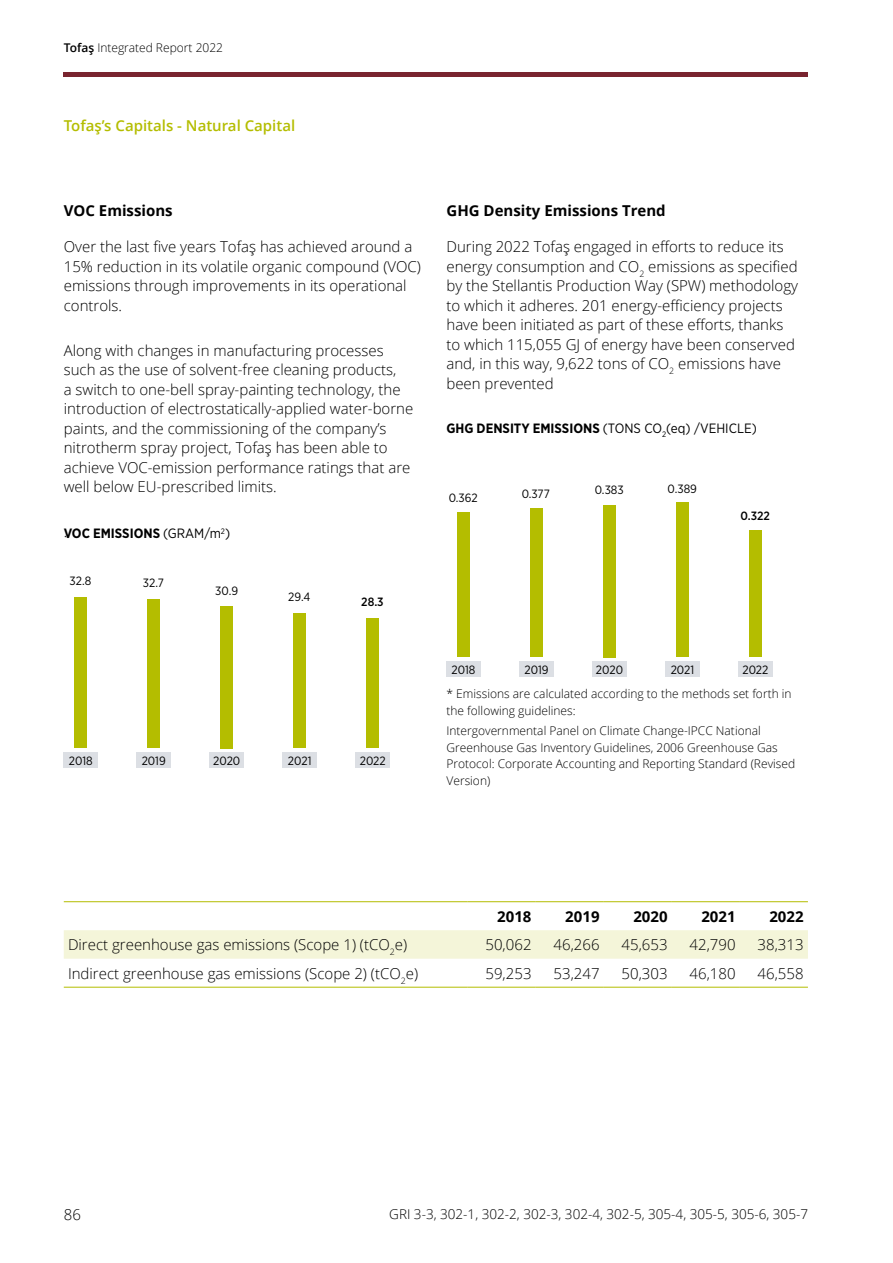
<style>
.page{position:relative;width:893px;height:1263px;background:#fff}
.page>*{position:absolute;margin:0;border:0;box-sizing:border-box;transform-origin:0 0}
.t1{font:300 15px/19.5px "Open Sans";color:#000}
.t2{font:700 15px "Open Sans";color:#000}
.t3{font:600 15px "Open Sans";color:#b4bd00}
.t4{font:300 13.5px "Open Sans";color:#000}
.t5{font:13.5px "Gotham Narrow";color:#000}
.t6{font:700 13.5px "Gotham Narrow";color:#000}
.t7{font:300 12px/16.5px "Open Sans";color:#000}
.t8{font:12px "Gotham Narrow";color:#000}
.t9{font:500 12px "Gotham Narrow";color:#000}
.s1{font-weight:600}
.s2{font-family:"Open Sans";font-weight:300;font-size:15px}
.s3{font-weight:400}
.s4{font-weight:700}
</style>
<div class="page">
<div style="left:64px;top:752px;width:34px;height:16px;background:#dcdfe4"></div>
<div style="left:356px;top:752px;width:34px;height:16px;background:#dcdfe4"></div>
<div style="left:366px;top:618px;width:13px;height:130px;background:#b4bd00"></div>
<div style="left:283px;top:752px;width:34px;height:16px;background:#dcdfe4"></div>
<div style="left:293px;top:613px;width:13px;height:135px;background:#b4bd00"></div>
<div style="left:74px;top:597px;width:13px;height:151px;background:#b4bd00"></div>
<div style="left:137px;top:752px;width:34px;height:16px;background:#dcdfe4"></div>
<div style="left:147px;top:599px;width:13px;height:149px;background:#b4bd00"></div>
<div style="left:210px;top:752px;width:34px;height:16px;background:#dcdfe4"></div>
<div style="left:220px;top:606px;width:13px;height:142px;background:#b4bd00"></div>
<div style="left:446px;top:661px;width:34px;height:16px;background:#dcdfe4"></div>
<div style="left:519px;top:661px;width:34px;height:16px;background:#dcdfe4"></div>
<div style="left:592px;top:661px;width:34px;height:16px;background:#dcdfe4"></div>
<div style="left:738px;top:661px;width:34px;height:16px;background:#dcdfe4"></div>
<div style="left:665px;top:661px;width:34px;height:16px;background:#dcdfe4"></div>
<div style="left:749px;top:530px;width:13px;height:127px;background:#b4bd00"></div>
<div style="left:676px;top:503px;width:13px;height:154px;background:#b4bd00"></div>
<div style="left:457px;top:513px;width:13px;height:144px;background:#b4bd00"></div>
<div style="left:530px;top:508px;width:13px;height:149px;background:#b4bd00"></div>
<div style="left:603px;top:506px;width:13px;height:152px;background:#b4bd00"></div>
<svg style="left:64px;top:902px;width:744px;height:57px"></svg>
<hr style="left:64px;top:901px;width:404px;height:1px;background:#b4bd00">
<hr style="left:468px;top:901px;width:68px;height:1px;background:#b4bd00">
<hr style="left:536px;top:901px;width:68px;height:1px;background:#b4bd00">
<hr style="left:604px;top:901px;width:68px;height:1px;background:#b4bd00">
<hr style="left:672px;top:901px;width:68px;height:1px;background:#b4bd00">
<hr style="left:740px;top:901px;width:68px;height:1px;background:#b4bd00">
<hr style="left:64px;top:987px;width:404px;height:1px;background:#b4bd00">
<hr style="left:468px;top:987px;width:68px;height:1px;background:#b4bd00">
<hr style="left:536px;top:987px;width:68px;height:1px;background:#b4bd00">
<hr style="left:604px;top:987px;width:68px;height:1px;background:#b4bd00">
<hr style="left:672px;top:987px;width:68px;height:1px;background:#b4bd00">
<hr style="left:740px;top:987px;width:68px;height:1px;background:#b4bd00">
<div style="left:64px;top:72px;width:744px;height:5px;background:#79242f"></div>
<p class="t7" style="left:64px;top:39px;width:161px"><span class="s1">Tofaş</span> Integrated Report 2022</p>
<p class="t3" style="left:64px;top:115px;width:233px">Tofaş’s Capitals - Natural Capital</p>
<p class="t2" style="left:64px;top:200px;width:110px">VOC Emissions</p>
<p class="t1" style="left:64px;top:236px;width:359px">Over the last five years Tofaş has achieved around a 15% reduction in its volatile organic compound (VOC) emissions through improvements in its operational controls.</p>
<p class="t1" style="left:64px;top:340px;width:351px">Along with changes in manufacturing processes such as the use of solvent-free cleaning products,<br>a switch to one-bell spray-painting technology, the introduction of electrostatically-applied water-borne paints, and the commissioning of the company’s nitrotherm spray project, Tofaş has been able to achieve VOC-emission performance ratings that are well below EU-prescribed limits.</p>
<p class="t6" style="left:64px;top:525px;width:168px"><span class="s2">.</span>VOC EMISSIONS <span class="s3">(GRAM/m</span><sup>2</sup><span class="s3">)</span></p>
<p class="t8" style="left:70px;top:573px;width:23px">32.8</p>
<p class="t8" style="left:143px;top:575px;width:23px">32.7</p>
<p class="t8" style="left:215px;top:583px;width:24px">30.9</p>
<p class="t8" style="left:288px;top:589px;width:24px">29.4</p>
<p class="t9" style="left:361px;top:594px;width:24px">28.3</p>
<p class="t8" style="left:69px;top:753px;width:25px">2018</p>
<p class="t8" style="left:360px;top:753px;width:27px">2022</p>
<p class="t8" style="left:142px;top:753px;width:26px">2019</p>
<p class="t8" style="left:213px;top:753px;width:29px">2020</p>
<p class="t8" style="left:288px;top:753px;width:25px">2021</p>
<p class="t2" style="left:446px;top:200px;width:221px">GHG Density Emissions Trend</p>
<p class="t1" style="left:446px;top:236px;width:353px">During 2022 Tofaş engaged in efforts to reduce its energy consumption and CO<sub>2</sub> emissions as specified by the Stellantis Production Way (SPW) methodology to which it adheres. 201 energy-efficiency projects have been initiated as part of these efforts, thanks to which 115,055 GJ of energy have been conserved and, in this way, 9,622 tons of CO<sub>2</sub> emissions have been prevented</p>
<p class="t5" style="left:446px;top:420px;width:312px"><span class="s4">GHG DENSITY EMISSIONS</span> (TONS CO<sub>2</sub>(eq) /VEHICLE)</p>
<p class="t8" style="left:449px;top:490px;width:31px">0.362</p>
<p class="t8" style="left:522px;top:486px;width:30px">0.377</p>
<p class="t8" style="left:595px;top:483px;width:30px">0.383</p>
<p class="t8" style="left:668px;top:481px;width:31px">0.389</p>
<p class="t9" style="left:740px;top:508px;width:31px">0.322</p>
<p class="t8" style="left:452px;top:662px;width:25px">2018</p>
<p class="t8" style="left:524px;top:662px;width:26px">2019</p>
<p class="t8" style="left:596px;top:662px;width:29px">2020</p>
<p class="t8" style="left:671px;top:662px;width:25px">2021</p>
<p class="t8" style="left:742px;top:662px;width:27px">2022</p>
<p class="t7" style="left:446px;top:685px;width:347px">* Emissions are calculated according to the methods set forth in the following guidelines:</p>
<p class="t7" style="left:446px;top:722px;width:350px">Intergovernmental Panel on Climate Change-IPCC National Greenhouse Gas Inventory Guidelines, 2006 Greenhouse Gas Protocol: Corporate Accounting and Reporting Standard (Revised Version)</p>
<p class="t2" style="left:497px;top:906px;width:36px">2018</p>
<p class="t2" style="left:565px;top:906px;width:36px">2019</p>
<p class="t2" style="left:633px;top:906px;width:36px">2020</p>
<p class="t2" style="left:701px;top:906px;width:36px">2021</p>
<p class="t2" style="left:769px;top:906px;width:36px">2022</p>
<p class="t1" style="left:68px;top:934px;width:341px">Direct greenhouse gas emissions (Scope 1) (tCO<sub>2</sub>e)</p>
<p class="t1" style="left:485px;top:934px;width:48px">50,062</p>
<p class="t1" style="left:553px;top:934px;width:48px">46,266</p>
<p class="t1" style="left:622px;top:934px;width:48px">45,653</p>
<p class="t1" style="left:690px;top:934px;width:48px">42,790</p>
<p class="t1" style="left:758px;top:934px;width:48px">38,313</p>
<p class="t1" style="left:68px;top:963px;width:352px">Indirect greenhouse gas emissions (Scope 2) (tCO<sub>2</sub>e)</p>
<p class="t1" style="left:485px;top:963px;width:48px">59,253</p>
<p class="t1" style="left:553px;top:963px;width:48px">53,247</p>
<p class="t1" style="left:622px;top:963px;width:48px">50,303</p>
<p class="t1" style="left:690px;top:963px;width:48px">46,180</p>
<p class="t1" style="left:758px;top:963px;width:48px">46,558</p>
<p class="t1" style="left:64px;top:1205px;width:19px">86</p>
<p class="t4" style="left:389px;top:1205px;width:420px">GRI 3-3, 302-1, 302-2, 302-3, 302-4, 302-5, 305-4, 305-5, 305-6, 305-7</p>
</div>
